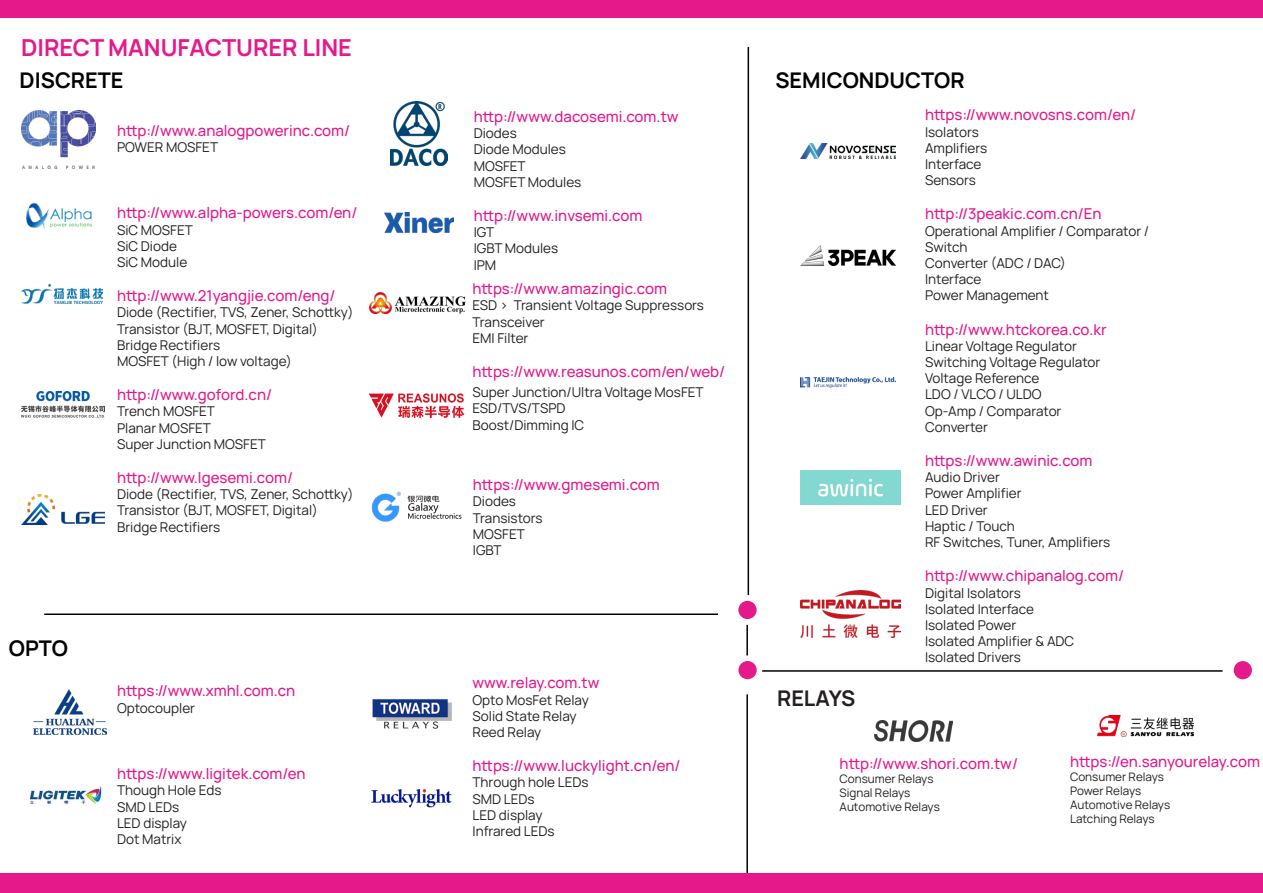
<style>
.page{position:relative;width:1263px;height:893px;background:#fff}
.page>*{position:absolute;margin:0;border:0;box-sizing:border-box;transform-origin:0 0}
.t1{font:700 23.4px "Manrope";color:#e5198c}
.t2{font:700 21.6px "Manrope";color:#000001}
.t3{font:700 21.6px "Manrope";color:#231f20}
.t4{font:500 15px "Manrope";color:#e4178b}
.t5{font:13.5px/16.2px "Manrope";color:#231f20}
.t6{font:11.7px "Manrope";color:#231f20}
</style>
<div class="page">
<img style="left:27px;top:202px;width:65px;height:27px">
<img style="left:21px;top:284px;width:82px;height:19px">
<img style="left:21px;top:391px;width:83px;height:27px">
<img style="left:21px;top:495px;width:83px;height:30px">
<img style="left:371px;top:491px;width:91px;height:31px">
<img style="left:34px;top:690px;width:73px;height:45px">
<img style="left:372px;top:699px;width:80px;height:30px">
<img style="left:371px;top:789px;width:81px;height:19px">
<img style="left:874px;top:720px;width:79px;height:21px">
<img style="left:1098px;top:715px;width:95px;height:21px">
<img style="left:21px;top:111px;width:75px;height:57px">
<img style="left:391px;top:102px;width:56px;height:63px">
<img style="left:801px;top:143px;width:95px;height:16px">
<img style="left:801px;top:245px;width:95px;height:21px">
<img style="left:801px;top:377px;width:95px;height:11px">
<img style="left:801px;top:471px;width:99px;height:34px">
<img style="left:801px;top:590px;width:99px;height:47px">
<img style="left:385px;top:213px;width:68px;height:19px">
<img style="left:370px;top:292px;width:95px;height:22px">
<img style="left:369px;top:394px;width:95px;height:24px">
<hr style="left:44px;top:613px;width:674px;height:2px;background:#000001">
<hr style="left:747px;top:47px;width:2px;height:548px;background:#000001">
<hr style="left:746px;top:694px;width:2px;height:180px;background:#000001">
<div style="left:738px;top:661px;width:19px;height:18px;background:#e5198a;border-radius:50%"></div>
<div style="left:738px;top:601px;width:19px;height:18px;background:#e5198a;border-radius:50%"></div>
<hr style="left:762px;top:670px;width:460px;height:2px;background:#000001">
<hr style="left:746px;top:625px;width:2px;height:30px;background:#000001">
<div style="left:0;top:874px;width:1263px;height:19px;background:#e5198a"></div>
<div style="left:0;top:0;width:1263px;height:17px;background:#e5198a"></div>
<div style="left:1234px;top:661px;width:18px;height:18px;background:#e5198a;border-radius:50%"></div>
<img style="left:29px;top:786px;width:73px;height:18px">
<p class="t1" style="left:21px;top:31px;width:332px">DIRECT MANUFACTURER LINE</p>
<p class="t2" style="left:20px;top:65px;width:105px">DISCRETE</p>
<p class="t2" style="left:775px;top:65px;width:191px">SEMICONDUCTOR</p>
<p class="t4" style="left:117px;top:120px;width:235px">http://www.analogpowerinc.com/</p>
<p class="t5" style="left:117px;top:138px;width:102px">POWER MOSFET</p>
<p class="t4" style="left:925px;top:104px;width:213px">https://www.novosns.com/en/</p>
<p class="t5" style="left:925px;top:123px;width:55px">Isolators</p>
<p class="t5" style="left:925px;top:139px;width:64px">Amplifiers</p>
<p class="t5" style="left:925px;top:155px;width:58px">Interface</p>
<p class="t5" style="left:925px;top:172px;width:52px">Sensors</p>
<p class="t4" style="left:925px;top:203px;width:178px">http://3peakic.com.cn/En</p>
<p class="t5" style="left:925px;top:222px;width:226px">Operational Amplifier / Comparator /<br>Switch</p>
<p class="t5" style="left:925px;top:254px;width:142px">Converter (ADC / DAC)</p>
<p class="t5" style="left:925px;top:271px;width:58px">Interface</p>
<p class="t5" style="left:925px;top:287px;width:125px">Power Management</p>
<p class="t4" style="left:925px;top:319px;width:183px">http://www.htckorea.co.kr</p>
<p class="t5" style="left:925px;top:337px;width:153px">Linear Voltage Regulator</p>
<p class="t5" style="left:925px;top:353px;width:177px">Switching Voltage Regulator</p>
<p class="t5" style="left:925px;top:370px;width:116px">Voltage Reference</p>
<p class="t5" style="left:925px;top:386px;width:118px">LDO / VLCO / ULDO</p>
<p class="t5" style="left:925px;top:402px;width:138px">Op-Amp / Comparator</p>
<p class="t5" style="left:925px;top:418px;width:64px">Converter</p>
<p class="t4" style="left:925px;top:450px;width:169px">https://www.awinic.com</p>
<p class="t5" style="left:925px;top:469px;width:76px">Audio Driver</p>
<p class="t5" style="left:925px;top:485px;width:98px">Power Amplifier</p>
<p class="t5" style="left:925px;top:501px;width:64px">LED Driver</p>
<p class="t5" style="left:925px;top:517px;width:91px">Haptic / Touch</p>
<p class="t5" style="left:925px;top:533px;width:187px">RF Switches, Tuner, Amplifiers</p>
<p class="t4" style="left:925px;top:565px;width:201px">http://www.chipanalog.com/</p>
<p class="t5" style="left:925px;top:584px;width:97px">Digital Isolators</p>
<p class="t5" style="left:925px;top:600px;width:110px">Isolated Interface</p>
<p class="t5" style="left:925px;top:616px;width:93px">Isolated Power</p>
<p class="t5" style="left:925px;top:632px;width:151px">Isolated Amplifier &amp; ADC</p>
<p class="t5" style="left:925px;top:649px;width:97px">Isolated Drivers</p>
<p class="t4" style="left:474px;top:106px;width:206px">http://www.dacosemi.com.tw</p>
<p class="t5" style="left:474px;top:125px;width:45px">Diodes</p>
<p class="t5" style="left:474px;top:141px;width:94px">Diode Modules</p>
<p class="t5" style="left:474px;top:157px;width:53px">MOSFET</p>
<p class="t5" style="left:474px;top:173px;width:109px">MOSFET Modules</p>
<p class="t4" style="left:474px;top:205px;width:170px">http://www.invsemi.com</p>
<p class="t5" style="left:474px;top:224px;width:22px">IGT</p>
<p class="t5" style="left:474px;top:240px;width:86px">IGBT Modules</p>
<p class="t5" style="left:474px;top:256px;width:24px">IPM</p>
<p class="t4" style="left:117px;top:202px;width:242px">http://www.alpha-powers.com/en/</p>
<p class="t5" style="left:117px;top:221px;width:77px">SiC MOSFET</p>
<p class="t5" style="left:117px;top:237px;width:61px">SiC Diode</p>
<p class="t5" style="left:117px;top:253px;width:72px">SiC Module</p>
<p class="t4" style="left:117px;top:285px;width:220px">http://www.21yangjie.com/eng/</p>
<p class="t5" style="left:117px;top:304px;width:238px">Diode (Rectifier, TVS, Zener, Schottky)</p>
<p class="t5" style="left:117px;top:320px;width:202px">Transistor (BJT, MOSFET, Digital)</p>
<p class="t5" style="left:117px;top:336px;width:105px">Bridge Rectifiers</p>
<p class="t5" style="left:117px;top:352px;width:176px">MOSFET (High / low voltage)</p>
<p class="t4" style="left:117px;top:384px;width:157px">http://www.goford.cn/</p>
<p class="t5" style="left:117px;top:403px;width:99px">Trench MOSFET</p>
<p class="t5" style="left:117px;top:419px;width:95px">Planar MOSFET</p>
<p class="t5" style="left:117px;top:435px;width:150px">Super Junction MOSFET</p>
<p class="t4" style="left:117px;top:467px;width:178px">http://www.lgesemi.com/</p>
<p class="t5" style="left:117px;top:486px;width:238px">Diode (Rectifier, TVS, Zener, Schottky)</p>
<p class="t5" style="left:117px;top:502px;width:202px">Transistor (BJT, MOSFET, Digital)</p>
<p class="t5" style="left:117px;top:518px;width:105px">Bridge Rectifiers</p>
<p class="t4" style="left:472px;top:278px;width:196px">https://www.amazingic.com</p>
<p class="t5" style="left:472px;top:297px;width:233px">ESD &gt; Transient Voltage Suppressors</p>
<p class="t5" style="left:472px;top:313px;width:74px">Transceiver</p>
<p class="t5" style="left:472px;top:329px;width:57px">EMI Filter</p>
<p class="t4" style="left:472px;top:361px;width:254px">https://www.reasunos.com/en/web/</p>
<p class="t5" style="left:472px;top:384px;width:232px">Super Junction/Ultra Voltage MosFET</p>
<p class="t5" style="left:472px;top:400px;width:95px">ESD/TVS/TSPD</p>
<p class="t5" style="left:472px;top:416px;width:113px">Boost/Dimming IC</p>
<p class="t4" style="left:473px;top:474px;width:189px">https://www.gmesemi.com</p>
<p class="t5" style="left:473px;top:493px;width:45px">Diodes</p>
<p class="t5" style="left:473px;top:509px;width:71px">Transistors</p>
<p class="t5" style="left:473px;top:525px;width:53px">MOSFET</p>
<p class="t5" style="left:473px;top:541px;width:30px">IGBT</p>
<p class="t2" style="left:9px;top:632px;width:61px">OPTO</p>
<p class="t4" style="left:117px;top:680px;width:180px">https://www.xmhl.com.cn</p>
<p class="t5" style="left:117px;top:699px;width:80px">Optocoupler</p>
<p class="t4" style="left:117px;top:763px;width:190px">https://www.ligitek.com/en</p>
<p class="t5" style="left:117px;top:782px;width:106px">Though Hole Eds</p>
<p class="t5" style="left:117px;top:798px;width:64px">SMD LEDs</p>
<p class="t5" style="left:117px;top:814px;width:71px">LED display</p>
<p class="t5" style="left:117px;top:830px;width:66px">Dot Matrix</p>
<p class="t4" style="left:472px;top:672px;width:128px">www.relay.com.tw</p>
<p class="t5" style="left:472px;top:691px;width:118px">Opto MosFet Relay</p>
<p class="t5" style="left:472px;top:707px;width:106px">Solid State Relay</p>
<p class="t5" style="left:472px;top:723px;width:70px">Reed Relay</p>
<p class="t4" style="left:472px;top:755px;width:209px">https://www.luckylight.cn/en/</p>
<p class="t5" style="left:472px;top:774px;width:117px">Through hole LEDs</p>
<p class="t5" style="left:472px;top:790px;width:64px">SMD LEDs</p>
<p class="t5" style="left:472px;top:806px;width:71px">LED display</p>
<p class="t5" style="left:472px;top:822px;width:84px">Infrared LEDs</p>
<p class="t3" style="left:777px;top:683px;width:80px">RELAYS</p>
<p class="t4" style="left:840px;top:752px;width:180px">http://www.shori.com.tw/</p>
<p class="t6" style="left:840px;top:770px;width:96px">Consumer Relays</p>
<p class="t6" style="left:840px;top:784px;width:72px">Signal Relays</p>
<p class="t6" style="left:840px;top:798px;width:102px">Automotive Relays</p>
<p class="t4" style="left:1070px;top:751px;width:191px">https://en.sanyourelay.com</p>
<p class="t6" style="left:1070px;top:769px;width:96px">Consumer Relays</p>
<p class="t6" style="left:1070px;top:783px;width:73px">Power Relays</p>
<p class="t6" style="left:1070px;top:797px;width:102px">Automotive Relays</p>
<p class="t6" style="left:1070px;top:811px;width:86px">Latching Relays</p>
</div>
